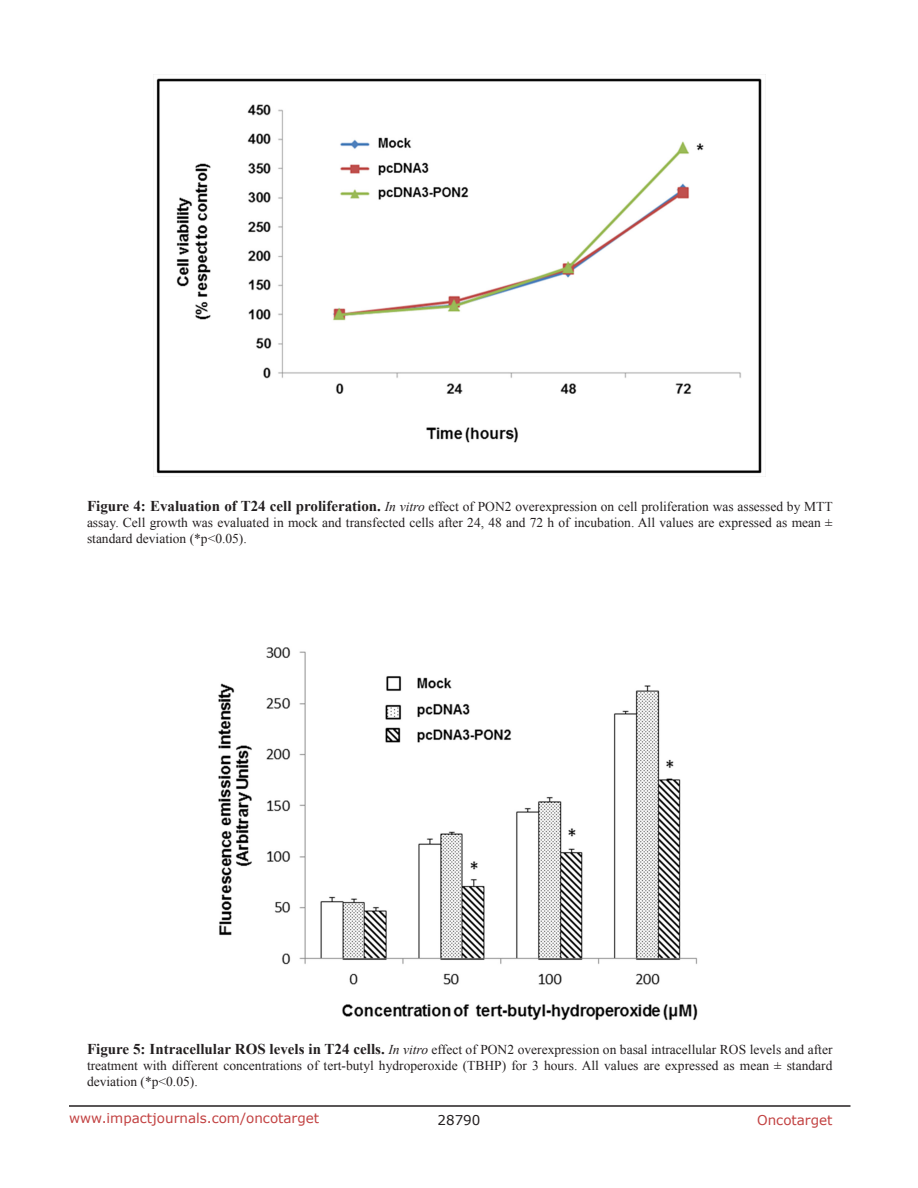
<style>
.page{position:relative;width:918px;height:1188px;background:#fff}
.page>*{position:absolute;margin:0;border:0;box-sizing:border-box;transform-origin:0 0}
.figuretext{font:13.5px/16.2px "Times New Roman";color:#231f20;text-align:justify}
.t1{font:13.5px "Verdana";color:#c24141}
.t2{font:13.5px "Verdana";color:#231f20}
.s1{font-weight:700;font-size:15px}
.s2{font-style:italic}
</style>
<div class="page">
<hr style="left:69px;top:1105px;width:781px;height:2px;background:#231f20">
<img style="left:156px;top:78px;width:606px;height:396px">
<img style="left:218px;top:647px;width:480px;height:373px">
<p class="figuretext" style="left:87px;top:498px;width:747px"><span class="s1">Figure 4: Evaluation of T24 cell proliferation.</span> <span class="s2">In vitro</span> effect of PON2 overexpression on cell proliferation was assessed by MTT assay. Cell growth was evaluated in mock and transfected cells after 24, 48 and 72 h of incubation. All values are expressed as mean ± standard deviation (*p&lt;0.05).</p>
<p class="figuretext" style="left:87px;top:1041px;width:747px"><span class="s1">Figure 5: Intracellular ROS levels in T24 cells.</span> <span class="s2">In vitro</span> effect of PON2 overexpression on basal intracellular ROS levels and after treatment with different concentrations of tert-butyl hydroperoxide (TBHP) for 3 hours. All values are expressed as mean ± standard deviation (*p&lt;0.05).</p>
<p class="t1" style="left:69px;top:1109px;width:252px">www.impactjournals.com/oncotarget</p>
<p class="t2" style="left:438px;top:1111px;width:44px">28790</p>
<p class="t1" style="left:757px;top:1111px;width:77px">Oncotarget</p>
</div>
